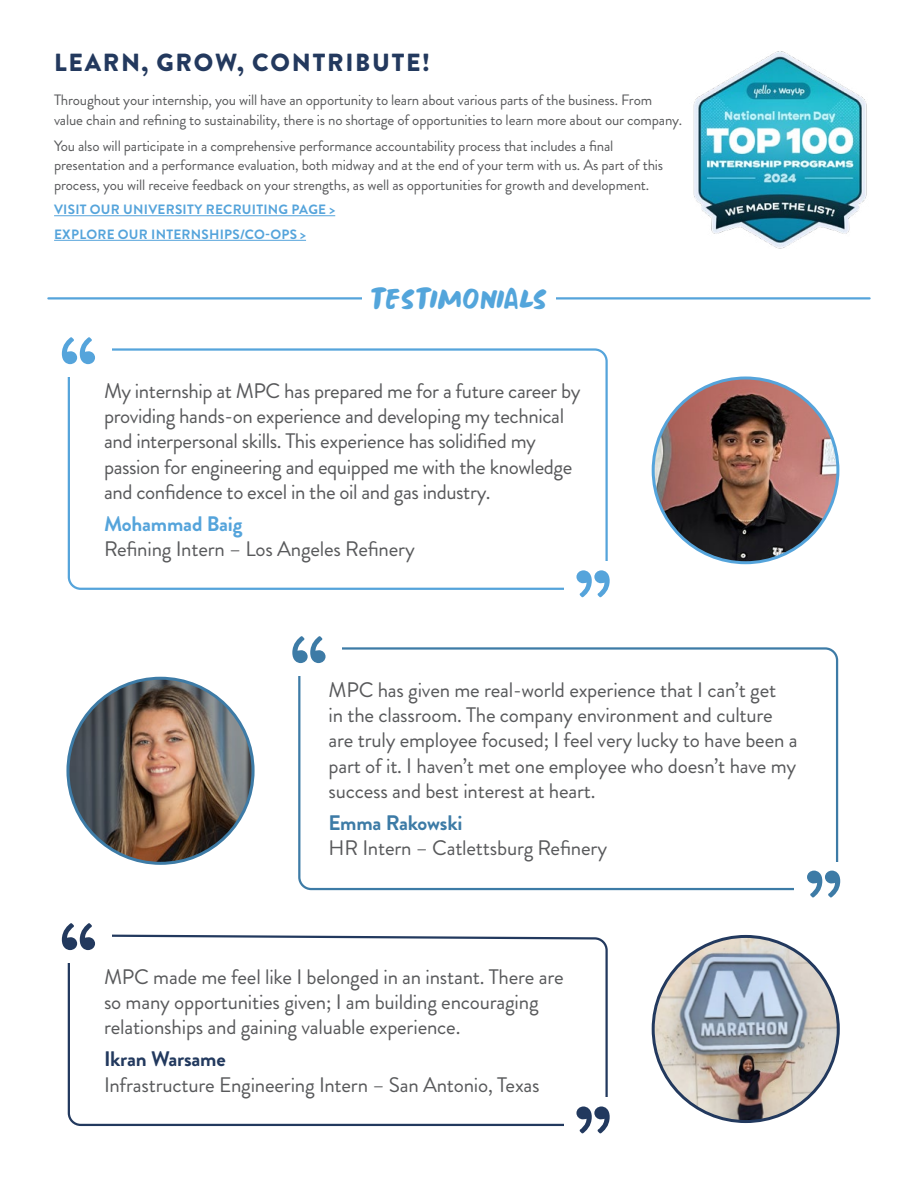
<style>
.page{position:relative;width:918px;height:1188px;background:#fff}
.page>*{position:absolute;margin:0;border:0;box-sizing:border-box;transform-origin:0 0}
.t1{font:34.5px "Springwood Brush";letter-spacing:-.04em;color:#53a5db}
.t2{font:900 24.75px "Brandon Grotesque";letter-spacing:.07em;color:#23395e}
.t3{font:21px/25.2px "Brandon Grotesque";letter-spacing:-.01em;color:#58595b}
.t4{font:700 21px "Brandon Grotesque";letter-spacing:-.01em;color:#55a4db}
.t5{font:700 21px "Brandon Grotesque";letter-spacing:-.01em;color:#3d7ba6}
.t6{font:700 21px "Brandon Grotesque";letter-spacing:-.01em;color:#22395e}
.t7{font:15px/19.5px "Brandon Grotesque";letter-spacing:-.01em;color:#58595b}
.t8{font:700 13.5px/24.6px "Brandon Grotesque";letter-spacing:.02em;color:#55a4db}
</style>
<div class="page">
<img style="left:653px;top:937px;width:185px;height:185px">
<img style="left:68px;top:678px;width:185px;height:185px;border-radius:93px">
<img style="left:653px;top:378px;width:185px;height:185px;border-radius:92px">
<hr style="left:48px;top:297px;width:822px;height:3px;background:#55a4db">
<hr style="left:54px;top:215px;width:281px;height:1px;background:#55a4db">
<hr style="left:54px;top:240px;width:252px;height:1px;background:#55a4db">
<div style="left:362px;top:287px;width:194px;height:25px;background:#fff"></div>
<div style="left:68px;top:348px;width:540px;height:242px;border:2px solid #55a4db;border-radius:12px"></div>
<div style="left:36px;top:333px;width:75px;height:44px;background:#fff"></div>
<svg style="left:62px;top:337px;width:33px;height:27px"></svg>
<div style="left:564px;top:562px;width:59px;height:45px;background:#fff"></div>
<svg style="left:576px;top:570px;width:34px;height:28px"></svg>
<div style="left:298px;top:647px;width:540px;height:243px;border:2px solid #3d7ba6;border-radius:12px"></div>
<div style="left:267px;top:632px;width:75px;height:44px;background:#fff"></div>
<svg style="left:292px;top:636px;width:34px;height:27px"></svg>
<div style="left:795px;top:862px;width:57px;height:48px;background:#fff"></div>
<svg style="left:807px;top:871px;width:33px;height:27px"></svg>
<svg style="left:67px;top:934px;width:541px;height:193px"></svg>
<div style="left:36px;top:919px;width:75px;height:44px;background:#fff"></div>
<svg style="left:62px;top:923px;width:33px;height:27px"></svg>
<div style="left:564px;top:1098px;width:59px;height:41px;background:#fff"></div>
<svg style="left:576px;top:1106px;width:34px;height:28px"></svg>
<img style="left:693px;top:51px;width:174px;height:197px">
<p class="t2" style="left:54px;top:45px;width:377px">LEARN, GROW, CONTRIBUTE!</p>
<p class="t7" style="left:54px;top:90px;width:630px">Throughout your internship, you will have an opportunity to learn about various parts of the business. From value chain and refining to sustainability, there is no shortage of opportunities to learn more about our company.</p>
<p class="t7" style="left:54px;top:136px;width:611px">You also will participate in a comprehensive performance accountability process that includes a final presentation and a performance evaluation, both midway and at the end of your term with us. As part of this process, you will receive feedback on your strengths, as well as opportunities for growth and development.</p>
<p class="t8" style="left:54px;top:198px;width:283px">VISIT OUR UNIVERSITY RECRUITING PAGE &gt;<br>EXPLORE OUR INTERNSHIPS/CO-OPS &gt;</p>
<h1 class="t1" style="left:370px;top:280px;width:179px">TESTIMONIALS</h1>
<p class="t3" style="left:104px;top:379px;width:478px">My internship at MPC has prepared me for a future career by providing hands-on experience and developing my technical and interpersonal skills. This experience has solidified my passion for engineering and equipped me with the knowledge and confidence to excel in the oil and gas industry.</p>
<p class="t4" style="left:104px;top:509px;width:140px">Mohammad Baig</p>
<p class="t3" style="left:104px;top:536px;width:312px">Refining Intern – Los Angeles Refinery</p>
<p class="t3" style="left:329px;top:677px;width:471px">MPC has given me real-world experience that I can’t get<br>in the classroom. The company environment and culture are truly employee focused; I feel very lucky to have been a part of it. I haven’t met one employee who doesn’t have my success and best interest at heart.</p>
<p class="t5" style="left:329px;top:808px;width:136px">Emma Rakowski</p>
<p class="t3" style="left:329px;top:835px;width:280px">HR Intern – Catlettsburg Refinery</p>
<p class="t3" style="left:104px;top:964px;width:461px">MPC made me feel like I belonged in an instant. There are so many opportunities given; I am building encouraging relationships and gaining valuable experience.</p>
<p class="t6" style="left:104px;top:1044px;width:123px">Ikran Warsame</p>
<p class="t3" style="left:104px;top:1072px;width:437px">Infrastructure Engineering Intern – San Antonio, Texas</p>
</div>
